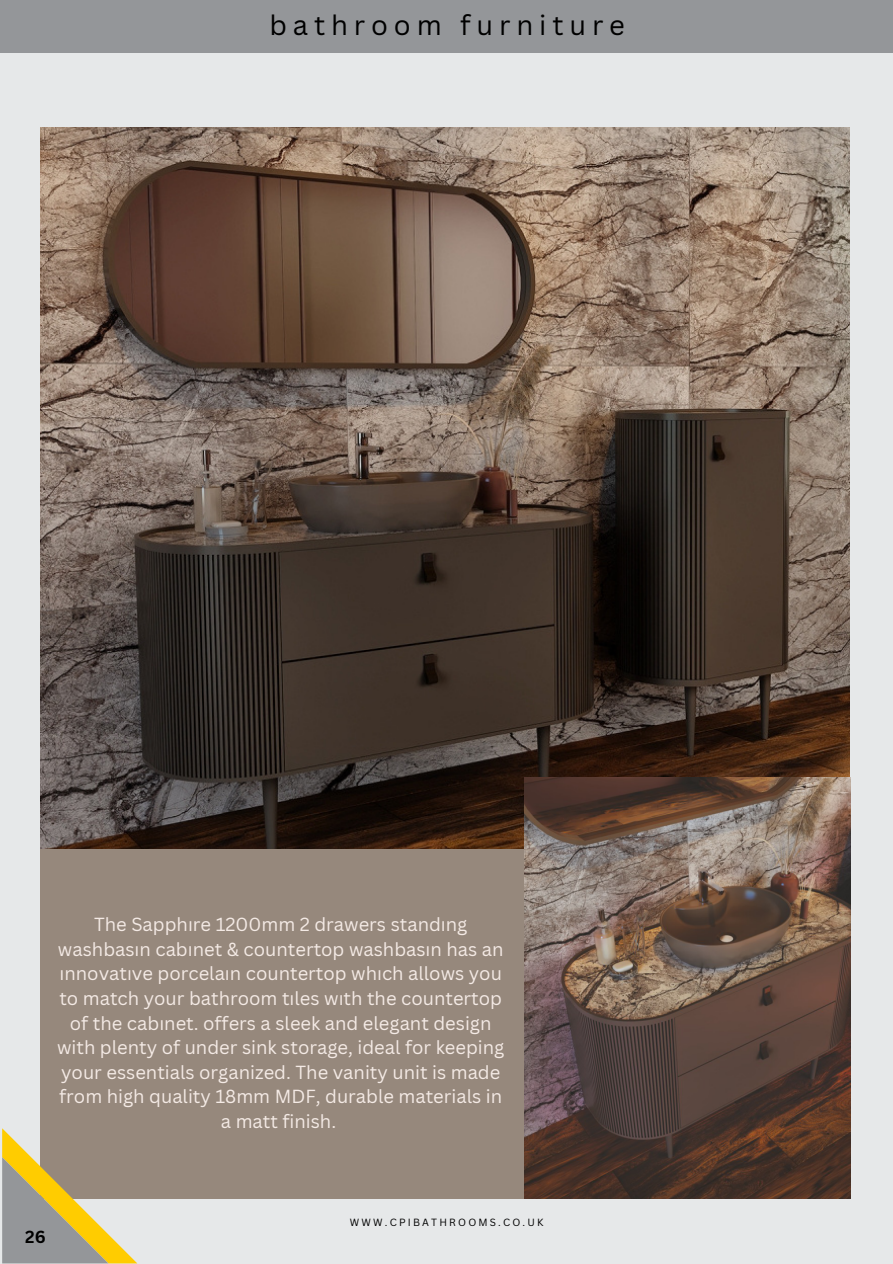
<style>
.page{position:relative;width:893px;height:1264px;background:#fff}
.page>*{position:absolute;margin:0;border:0;box-sizing:border-box;transform-origin:0 0}
.t1{font:27.3px "Canva Sans";letter-spacing:.215em;color:#000}
.t2{font:18.45px/24.6px "Canva Sans";color:#f4eae5;text-align:center}
.t3{font:700 16.95px "Canva Sans";color:#000}
.t4{font:10.2px "Canva Sans";letter-spacing:.215em;color:#000}
</style>
<div class="page">
<div style="left:0;top:0;width:892px;height:1263px;background:#e6e8e9"></div>
<div style="left:40px;top:848px;width:580px;height:350px;background:#96887c"></div>
<img style="left:40px;top:128px;width:809px;height:720px">
<img style="left:524px;top:778px;width:326px;height:420px">
<div style="left:0;top:0;width:892px;height:53px;background:#949699"></div>
<svg style="left:2px;top:1128px;width:135px;height:135px"></svg>
<p class="t1" style="left:269px;top:6px;width:357px">bathroom furniture</p>
<p class="t2" style="left:57px;top:911px;width:449px">The Sapphıre 1200mm 2 drawers standıng washbasın cabınet &amp; countertop washbasın has an ınnovatıve porcelaın countertop whıch allows you to match your bathroom tıles wıth the countertop of the cabınet. offers a sleek and elegant design with plenty of under sink storage, ideal for keeping your essentials organized. The vanity unit is made from high quality 18mm MDF, durable materials in a matt finish.</p>
<p class="t3" style="left:25px;top:1225px;width:22px">26</p>
<p class="t4" style="left:350px;top:1214px;width:195px">WWW.CPIBATHROOMS.CO.UK</p>
</div>
